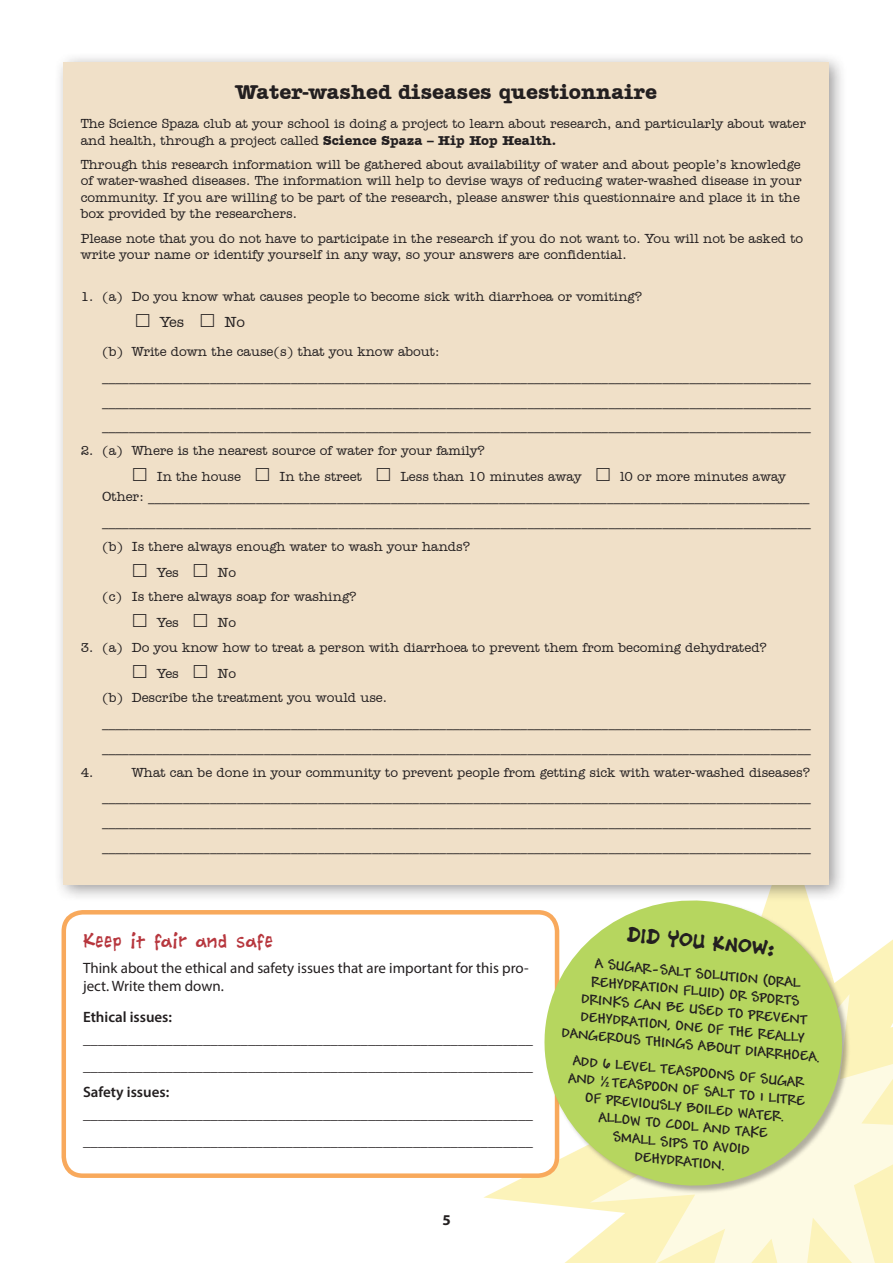
<style>
.page{position:relative;width:893px;height:1263px;background:#fff}
.page>*{position:absolute;margin:0;border:0;box-sizing:border-box;transform-origin:0 0}
.t1{font:700 21px "Amer Typewriter IT Cby BT";color:#231f20}
.t2{font:20.25px "Ashcan BB";color:#b7373e}
.t3{font:700 18px "Ashcan BB";color:#231f20;scale:.9 1}
.t4{font:15px/26.5px "Myriad Pro";color:#231f20}
.t5{font:700 15px/18px "Andy";color:#231f20;text-align:center}
.t6{font:600 15px "Myriad Pro";color:#231f20}
.t7{font:500 15px "Amer Typewriter IT Cby BT";color:#231f20}
.t8{font:700 15px "Myriad Pro";color:#231f20}
.t9{font:500 13.5px/24.8px "Amer Typewriter IT Cby BT";color:#231f20}
.s1{font-weight:700}
</style>
<div class="page">
<svg style="left:484px;top:939px;width:409px;height:324px"></svg>
<svg style="left:590px;top:971px;width:303px;height:292px;background:#fcf6d0"></svg>
<div style="left:54px;top:52px;width:793px;height:851px;background:#231f20;opacity:.45"></div>
<div style="left:64px;top:62px;width:765px;height:822px;background:#f0e0c8"></div>
<div style="left:64px;top:912px;width:493px;height:264px;background:#fff;border-radius:19px"></div>
<div style="left:62px;top:910px;width:497px;height:268px;border:4px solid #f8a95c;border-radius:19px"></div>
<svg style="left:539px;top:894px;width:309px;height:297px;background:#c7dd80"></svg>
<h1 class="t1" style="left:236px;top:79px;width:423px">Water-washed diseases questionnaire</h1>
<p class="t9" style="left:81px;top:115px;width:727px;line-height:16.2px">The Science Spaza club at your school is doing a project to learn about research, and particularly about water and health, through a project called <span class="s1">Science Spaza – Hip Hop Health.</span></p>
<p class="t9" style="left:81px;top:156px;width:722px;line-height:16.2px">Through this research information will be gathered about availability of water and about people’s knowledge of water-washed diseases. The information will help to devise ways of reducing water-washed disease in your community. If you are willing to be part of the research, please answer this questionnaire and place it in the box provided by the researchers.</p>
<p class="t9" style="left:81px;top:230px;width:724px;line-height:16.2px">Please note that you do not have to participate in the research if you do not want to. You will not be asked to write your name or identify yourself in any way, so your answers are confidential.</p>
<p class="t9" style="left:81px;top:284px;width:563px">1. (a) Do you know what causes people to become sick with diarrhoea or vomiting?</p>
<p class="t7" style="left:160px;top:313px;width:26px">Yes</p>
<p class="t7" style="left:224px;top:313px;width:22px">No</p>
<p class="t9" style="left:102px;top:339px;width:710px">(b) Write down the cause(s) that you know about: _________________________________________________________________________________________________________ _________________________________________________________________________________________________________ _________________________________________________________________________________________________________</p>
<p class="t9" style="left:157px;top:437px;width:329px;line-height:25.8px;text-indent:-76px">2. (a) Where is the nearest source of water for your family?<br>In the house</p>
<p class="t9" style="left:279px;top:464px;width:84px">In the street</p>
<p class="t9" style="left:401px;top:464px;width:182px">Less than 10 minutes away</p>
<p class="t9" style="left:102px;top:466px;width:709px;line-height:20.4px;text-indent:518px">l0 or more minutes away<br>Other: __________________________________________________________________________________________________</p>
<p class="t9" style="left:102px;top:509px;width:710px">_________________________________________________________________________________________________________</p>
<p class="t9" style="left:102px;top:534px;width:370px">(b) Is there always enough water to wash your hands?</p>
<p class="t9" style="left:157px;top:559px;width:24px">Yes</p>
<p class="t9" style="left:217px;top:559px;width:20px">No</p>
<p class="t9" style="left:102px;top:584px;width:256px">(c) Is there always soap for washing?</p>
<p class="t9" style="left:157px;top:610px;width:24px">Yes</p>
<p class="t9" style="left:217px;top:610px;width:20px">No</p>
<p class="t9" style="left:157px;top:634px;width:612px;line-height:25.8px;text-indent:-76px">3. (a) Do you know how to treat a person with diarrhoea to prevent them from becoming dehydrated?<br>Yes</p>
<p class="t9" style="left:102px;top:661px;width:710px;text-indent:115px">No<br>(b) Describe the treatment you would use. _________________________________________________________________________________________________________ _________________________________________________________________________________________________________</p>
<p class="t9" style="left:81px;top:759px;width:14px">4.</p>
<p class="t9" style="left:102px;top:759px;width:710px;text-align:justify;text-indent:30px">What can be done in your community to prevent people from getting sick with water-washed diseases? _________________________________________________________________________________________________________ _________________________________________________________________________________________________________ _________________________________________________________________________________________________________</p>
<h2 class="t2" style="left:83px;top:928px;width:192px">Keep it fair and safe</h2>
<p class="t4" style="left:83px;top:959px;width:447px;line-height:18px">Think about the ethical and safety issues that are important for this pro&shy;ject. Write them down.</p>
<p class="t6" style="left:83px;top:1007px;width:91px">Ethical issues:</p>
<p class="t4" style="left:83px;top:1025px;width:452px">____________________________________________________________ ____________________________________________________________</p>
<p class="t6" style="left:83px;top:1082px;width:88px">Safety issues:</p>
<p class="t4" style="left:83px;top:1101px;width:452px">____________________________________________________________ ____________________________________________________________</p>
<p class="t8" style="left:442px;top:1210px;width:10px">5</p>
<h3 class="t3" style="left:628px;top:923px;width:166px;rotate:5deg">DID YOU KNOW:</h3>
<p class="t5" style="left:570px;top:952px;width:261px;rotate:6deg">A SUGAR-SALT SOLUTION (ORAL<br>REHYDRATION FLUID) OR SPORTS<br>DRINKS CAN BE USED TO PREVENT<br>DEHYDRATION, ONE OF THE REALLY<br>DANGEROUS THINGS ABOUT DIARRHOEA.</p>
<p class="t5" style="left:571px;top:1051px;width:239px;rotate:6deg">ADD 6 LEVEL TEASPOONS OF SUGAR<br>AND ½TEASPOON OF SALT TO 1 LITRE<br>OF PREVIOUSLY BOILED WATER.<br>ALLOW TO COOL AND TAKE<br>SMALL SIPS TO AVOID<br>DEHYDRATION.</p>
</div>
